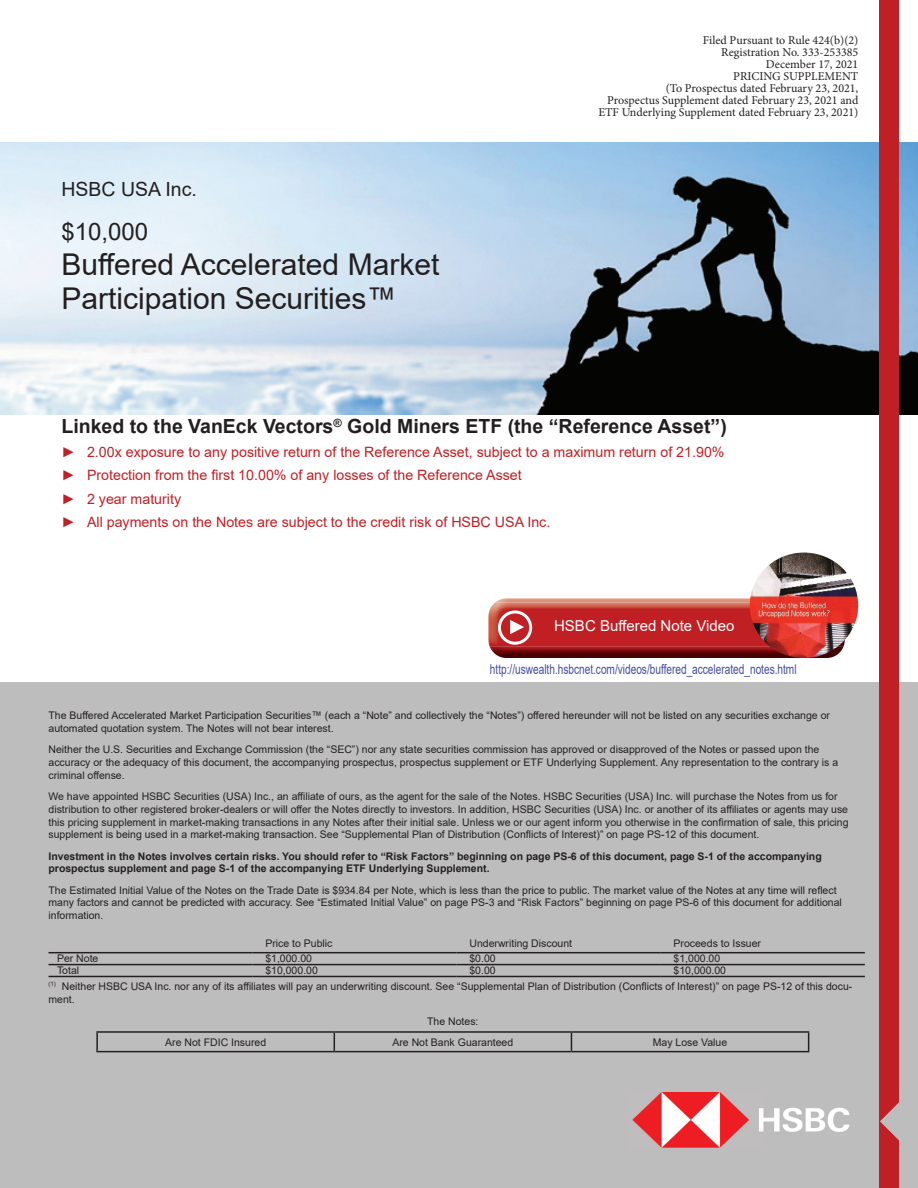
<style>
.page{position:relative;width:918px;height:1188px;background:#fff}
.page>*{position:absolute;margin:0;border:0;box-sizing:border-box;transform-origin:0 0}
.t1{font:30px/34.5px "Arial";color:#231f20}
.t2{font:24px "Arial";color:#231f20}
.t3{font:700 19.5px "Arial";color:#231f20}
.t4{font:19.5px "Arial";color:#231f20}
.t5{font:15px "Arial";color:#fff}
.t6{font:14.25px/23.5px "Arial";color:#c02025}
.t7{font:13.65px "Arial";color:#444da0;scale:.74 1}
.t8{font:12px/12px "Minion Pro";color:#231f20;text-align:right}
.t9{font:10.5px/12.8px "Arial";color:#231f20}
.t10{font:700 10.5px/12.8px "Arial";color:#231f20}
</style>
<div class="page">
<div style="left:0;top:682px;width:918px;height:506px;background:#bebdbd"></div>
<hr style="left:49px;top:964px;width:204px;height:1px;background:#231f20">
<hr style="left:253px;top:964px;width:204px;height:1px;background:#231f20">
<hr style="left:457px;top:964px;width:204px;height:1px;background:#231f20">
<hr style="left:661px;top:964px;width:204px;height:1px;background:#231f20">
<hr style="left:49px;top:976px;width:204px;height:1px;background:#231f20">
<hr style="left:253px;top:976px;width:204px;height:1px;background:#231f20">
<hr style="left:457px;top:976px;width:204px;height:1px;background:#231f20">
<hr style="left:661px;top:976px;width:204px;height:1px;background:#231f20">
<hr style="left:49px;top:952px;width:204px;height:1px;background:#231f20">
<hr style="left:253px;top:952px;width:204px;height:1px;background:#231f20">
<hr style="left:457px;top:952px;width:204px;height:1px;background:#231f20">
<hr style="left:661px;top:952px;width:204px;height:1px;background:#231f20">
<hr style="left:96px;top:1031px;width:238px;height:2px;background:#231f20">
<svg style="left:96px;top:1033px;width:2px;height:18px"></svg>
<hr style="left:334px;top:1031px;width:237px;height:2px;background:#231f20">
<svg style="left:334px;top:1033px;width:1px;height:18px"></svg>
<hr style="left:571px;top:1031px;width:238px;height:2px;background:#231f20">
<svg style="left:571px;top:1033px;width:1px;height:18px"></svg>
<svg style="left:808px;top:1033px;width:1px;height:18px"></svg>
<hr style="left:96px;top:1051px;width:238px;height:1px;background:#231f20">
<hr style="left:334px;top:1051px;width:237px;height:1px;background:#231f20">
<hr style="left:571px;top:1051px;width:238px;height:1px;background:#231f20">
<img style="left:0;top:142px;width:918px;height:272px">
<div style="left:879px;top:0;width:20px;height:1188px;background:#c02025"></div>
<svg style="left:880px;top:1102px;width:19px;height:39px"></svg>
<img style="left:632px;top:1093px;width:218px;height:55px">
<img style="left:495px;top:598px;width:255px;height:5px">
<img style="left:490px;top:646px;width:260px;height:12px">
<img style="left:488px;top:603px;width:262px;height:43px">
<img style="left:750px;top:553px;width:108px;height:105px">
<div style="left:498px;top:610px;width:34px;height:35px;border:3px solid #fff;border-radius:50%"></div>
<svg style="left:510px;top:620px;width:14px;height:14px"></svg>
<h3 class="t4" style="left:62px;top:176px;width:137px">HSBC USA Inc.</h3>
<h2 class="t2" style="left:62px;top:215px;width:88px">$10,000</h2>
<h1 class="t1" style="left:62px;top:247px;width:379px">Buffered Accelerated Market<br>Participation Securities™</h1>
<p class="t8" style="left:598px;top:34px;width:261px">Filed Pursuant to Rule 424(b)(2)<br>Registration No. 333-253385<br>December 17, 2021<br>PRICING SUPPLEMENT<br>(To Prospectus dated February 23, 2021,<br>Prospectus Supplement dated February 23, 2021 and ETF Underlying Supplement dated February 23, 2021)</p>
<h3 class="t3" style="left:62px;top:413px;width:667px">Linked to the VanEck Vectors<sup>®</sup> Gold Miners ETF (the “Reference Asset”)</h3>
<p class="t6" style="left:62px;top:440px;width:665px">► 2.00x exposure to any positive return of the Reference Asset, subject to a maximum return of 21.90% ► Protection from the first 10.00% of any losses of the Reference Asset<br>► 2 year maturity<br>► All payments on the Notes are subject to the credit risk of HSBC USA Inc.</p>
<h3 class="t5" style="left:554px;top:616px;width:182px">HSBC Buffered Note Video</h3>
<h3 class="t7" style="left:490px;top:660px;width:416px">http://uswealth.hsbcnet.com/videos/buffered_accelerated_notes.html</h3>
<p class="t9" style="left:49px;top:709px;width:783px">The Buffered Accelerated Market Participation Securities™ (each a “Note” and collectively the “Notes”) offered hereunder will not be listed on any securities exchange or automated quotation system. The Notes will not bear interest.</p>
<p class="t9" style="left:49px;top:743px;width:791px">Neither the U.S. Securities and Exchange Commission (the “SEC”) nor any state securities commission has approved or disapproved of the Notes or passed upon the accuracy or the adequacy of this document, the accompanying prospectus, prospectus supplement or ETF Underlying Supplement. Any representation to the contrary is a criminal offense.</p>
<p class="t9" style="left:49px;top:790px;width:802px">We have appointed HSBC Securities (USA) Inc., an affiliate of ours, as the agent for the sale of the Notes. HSBC Securities (USA) Inc. will purchase the Notes from us for distribution to other registered broker-dealers or will offer the Notes directly to investors. In addition, HSBC Securities (USA) Inc. or another of its affiliates or agents may use this pricing supplement in market-making transactions in any Notes after their initial sale. Unless we or our agent inform you otherwise in the confirmation of sale, this pricing supplement is being used in a market-making transaction. See “Supplemental Plan of Distribution (Conflicts of Interest)” on page PS-12 of this document.</p>
<p class="t10" style="left:49px;top:850px;width:775px">Investment in the Notes involves certain risks. You should refer to “Risk Factors” beginning on page PS-6 of this document, page S-1 of the accompanying prospectus supplement and page S-1 of the accompanying ETF Underlying Supplement.</p>
<p class="t9" style="left:49px;top:884px;width:795px">The Estimated Initial Value of the Notes on the Trade Date is $934.84 per Note, which is less than the price to public. The market value of the Notes at any time will reflect many factors and cannot be predicted with accuracy. See “Estimated Initial Value” on page PS-3 and “Risk Factors” beginning on page PS-6 of this document for additional information.</p>
<p class="t9" style="left:265px;top:937px;width:69px">Price to Public</p>
<p class="t9" style="left:469px;top:937px;width:104px">Underwriting Discount</p>
<p class="t9" style="left:674px;top:937px;width:89px">Proceeds to Issuer</p>
<p class="t9" style="left:57px;top:952px;width:43px">Per Note</p>
<p class="t9" style="left:265px;top:952px;width:48px">$1,000.00</p>
<p class="t9" style="left:469px;top:952px;width:28px">$0.00</p>
<p class="t9" style="left:674px;top:952px;width:48px">$1,000.00</p>
<p class="t9" style="left:57px;top:964px;width:24px">Total</p>
<p class="t9" style="left:265px;top:964px;width:54px">$10,000.00</p>
<p class="t9" style="left:469px;top:964px;width:28px">$0.00</p>
<p class="t9" style="left:49px;top:963px;width:805px;line-height:15.6px;text-indent:625px">$10,000.00<br><sup>(1)</sup> Neither HSBC USA Inc. nor any of its affiliates will pay an underwriting discount. See “Supplemental Plan of Distribution (Conflicts of Interest)” on page PS-12 of this docu-</p>
<p class="t9" style="left:49px;top:993px;width:28px">ment.</p>
<p class="t9" style="left:427px;top:1015px;width:53px">The Notes:</p>
<p class="t9" style="left:165px;top:1035px;width:102px">Are Not FDIC Insured</p>
<p class="t9" style="left:392px;top:1035px;width:122px">Are Not Bank Guaranteed</p>
<p class="t9" style="left:653px;top:1035px;width:76px">May Lose Value</p>
</div>
